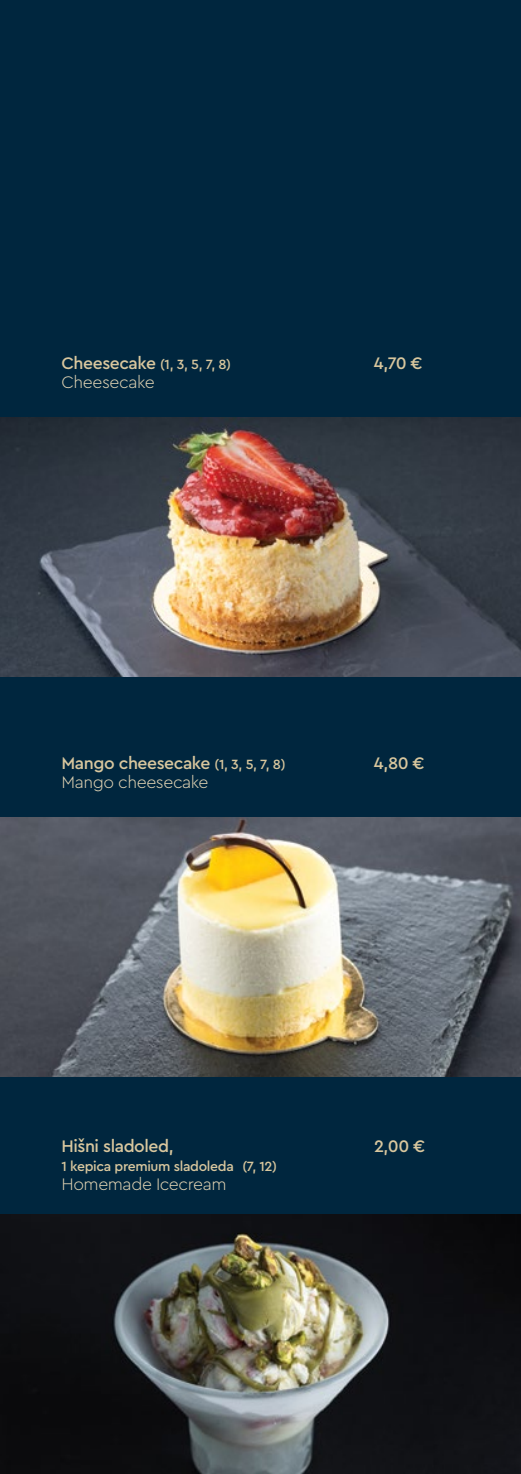
<style>
.page{position:relative;width:521px;height:1474px;background:#fff}
.page>*{position:absolute;margin:0;border:0;box-sizing:border-box;transform-origin:0 0}
.t1{font:500 17.5px "Cera Pro";letter-spacing:-.025em;color:#d9c79e}
.t2{font:300 17.5px "Cera Pro";letter-spacing:-.025em;color:#e2d4b4}
.t3{font:500 14px "Cera Pro";letter-spacing:-.025em;color:#d9c79e}
.s1{font-size:17.5px}
.s2{font-size:14px}
</style>
<div class="page">
<div style="left:0;top:0;width:521px;height:1473px;background:#00263e"></div>
<img style="left:1px;top:1214px;width:520px;height:259px">
<img style="left:1px;top:817px;width:520px;height:259px">
<img style="left:1px;top:417px;width:520px;height:259px">
<img style="left:0;top:1214px;width:1px;height:259px">
<img style="left:0;top:817px;width:1px;height:259px">
<img style="left:0;top:417px;width:1px;height:259px">
<p class="t3" style="left:62px;top:354px;width:171px"><span class="s1">Cheesecake</span> (1, 3, 5, 7, 8)</p>
<p class="t1" style="left:374px;top:351px;width:50px">4,70 €</p>
<p class="t2" style="left:62px;top:370px;width:95px">Cheesecake</p>
<p class="t1" style="left:62px;top:751px;width:226px">Mango cheesecake <span class="s2">(1, 3, 5, 7, 8)</span></p>
<p class="t1" style="left:374px;top:751px;width:52px">4,80 €</p>
<p class="t2" style="left:62px;top:770px;width:149px">Mango cheesecake</p>
<p class="t1" style="left:62px;top:1134px;width:114px">Hišni sladoled,</p>
<p class="t1" style="left:374px;top:1134px;width:53px">2,00 €</p>
<p class="t3" style="left:62px;top:1157px;width:217px">1 kepica premium sladoleda (7, 12)</p>
<p class="t2" style="left:62px;top:1172px;width:167px">Homemade Icecream</p>
</div>
